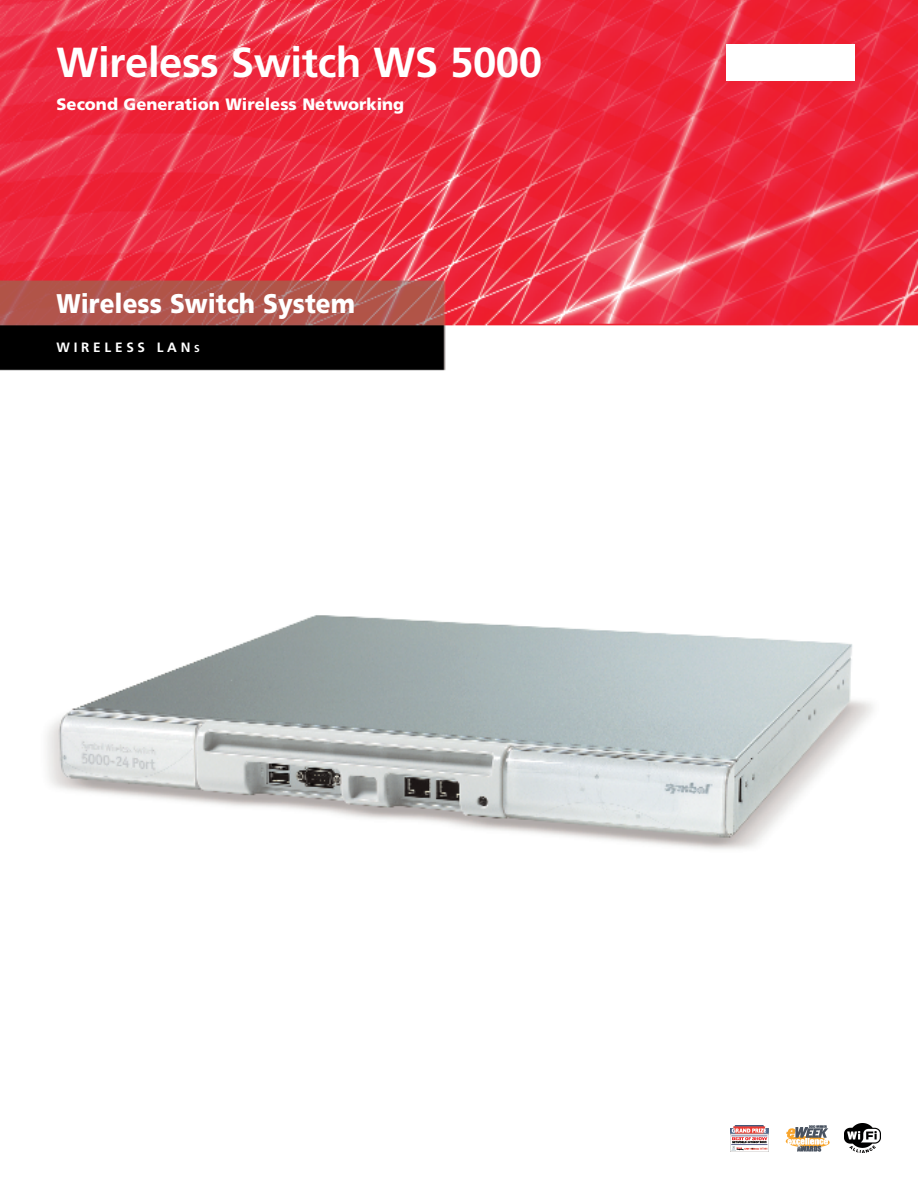
<style>
.page{position:relative;width:918px;height:1188px;background:#fff}
.page>*{position:absolute;margin:0;border:0;box-sizing:border-box;transform-origin:0 0}
.t1{font:700 42px "Frutiger";letter-spacing:-.01em;color:#fff}
.t2{font:900 27px "Frutiger";color:#fff;scale:.9 1}
.t3{font:900 16.5px "Frutiger";color:#fff}
.t4{font:700 13.5px "Frutiger";letter-spacing:.28em;color:#fff}
.s1{font-size:10.2px}
</style>
<div class="page">
<img style="left:0;top:0;width:918px;height:371px">
<img style="left:727px;top:44px;width:127px;height:36px">
<img style="left:46px;top:615px;width:827px;height:234px">
<img style="left:730px;top:1125px;width:39px;height:14px">
<img style="left:730px;top:1139px;width:39px;height:12px">
<img style="left:785px;top:1125px;width:45px;height:27px">
<img style="left:845px;top:1123px;width:35px;height:30px">
<h1 class="t1" style="left:57px;top:46px;width:487px">Wireless Switch WS 5000</h1>
<p class="t3" style="left:57px;top:98px;width:349px">Second Generation Wireless Networking</p>
<h2 class="t2" style="left:57px;top:292px;width:333px">Wireless Switch System</h2>
<p class="t4" style="left:57px;top:342px;width:145px">WIRELESS LAN<span class="s1">S</span></p>
</div>
